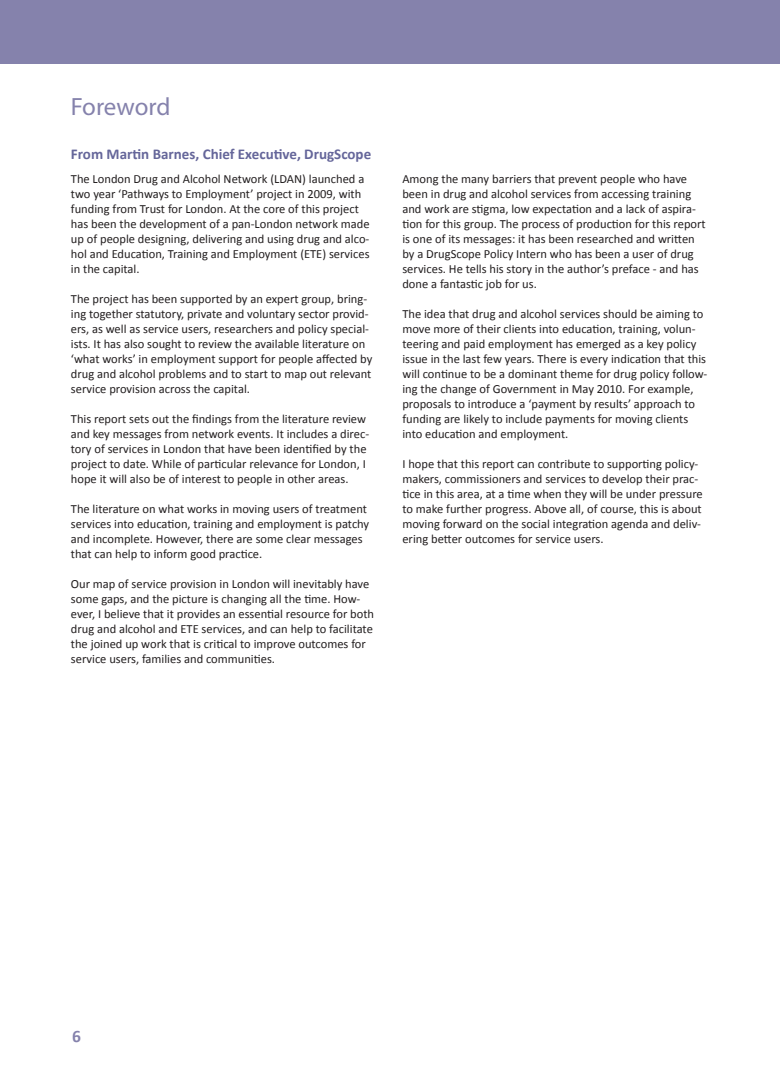
<style>
.page{position:relative;width:780px;height:1088px;background:#fff}
.page>*{position:absolute;margin:0;border:0;box-sizing:border-box;transform-origin:0 0}
.t1{font:25px "Myriad Pro";letter-spacing:-.01em;color:#8582ac}
.t2{font:700 17.5px "Calibri";color:#8582ac}
.t3{font:700 15px "Calibri";color:#65669a}
.t4{font:12.5px/15px "Calibri";color:#231f20}
</style>
<div class="page">
<div style="left:0;top:0;width:780px;height:64px;background:#8582ac"></div>
<h1 class="t1" style="left:71px;top:91px;width:101px">Foreword</h1>
<p class="t3" style="left:71px;top:144px;width:302px">From Martin Barnes, Chief Executive, DrugScope</p>
<p class="t4" style="left:71px;top:171px;width:300px">The London Drug and Alcohol Network (LDAN) launched a two year ‘Pathways to Employment’ project in 2009, with funding from Trust for London. At the core of this project has been the development of a pan-London network made up of people designing, delivering and using drug and alco&shy;hol and Education, Training and Employment (ETE) services in the capital.</p>
<p class="t4" style="left:71px;top:291px;width:303px">The project has been supported by an expert group, bring&shy;ing together statutory, private and voluntary sector provid&shy;ers, as well as service users, researchers and policy special&shy;ists. It has also sought to review the available literature on ‘what works’ in employment support for people affected by drug and alcohol problems and to start to map out relevant service provision across the capital.</p>
<p class="t4" style="left:71px;top:411px;width:300px">This report sets out the findings from the literature review and key messages from network events. It includes a direc&shy;tory of services in London that have been identified by the project to date. While of particular relevance for London, I hope it will also be of interest to people in other areas.</p>
<p class="t4" style="left:71px;top:501px;width:300px">The literature on what works in moving users of treatment services into education, training and employment is patchy and incomplete. However, there are some clear messages that can help to inform good practice.</p>
<p class="t4" style="left:71px;top:576px;width:305px">Our map of service provision in London will inevitably have some gaps, and the picture is changing all the time. How&shy;ever, I believe that it provides an essential resource for both drug and alcohol and ETE services, and can help to facilitate the joined up work that is critical to improve outcomes for service users, families and communities.</p>
<p class="t4" style="left:402px;top:171px;width:305px">Among the many barriers that prevent people who have been in drug and alcohol services from accessing training and work are stigma, low expectation and a lack of aspira&shy;tion for this group. The process of production for this report is one of its messages: it has been researched and written by a DrugScope Policy Intern who has been a user of drug services. He tells his story in the author’s preface - and has done a fantastic job for us.</p>
<p class="t4" style="left:402px;top:306px;width:306px">The idea that drug and alcohol services should be aiming to move more of their clients into education, training, volun&shy;teering and paid employment has emerged as a key policy issue in the last few years. There is every indication that this will continue to be a dominant theme for drug policy follow&shy;ing the change of Government in May 2010. For example, proposals to introduce a ‘payment by results’ approach to funding are likely to include payments for moving clients into education and employment.</p>
<p class="t4" style="left:402px;top:456px;width:302px">I hope that this report can contribute to supporting policy&shy;makers, commissioners and services to develop their prac&shy;tice in this area, at a time when they will be under pressure to make further progress. Above all, of course, this is about moving forward on the social integration agenda and deliv&shy;ering better outcomes for service users.</p>
<h2 class="t2" style="left:72px;top:1025px;width:10px">6</h2>
</div>
